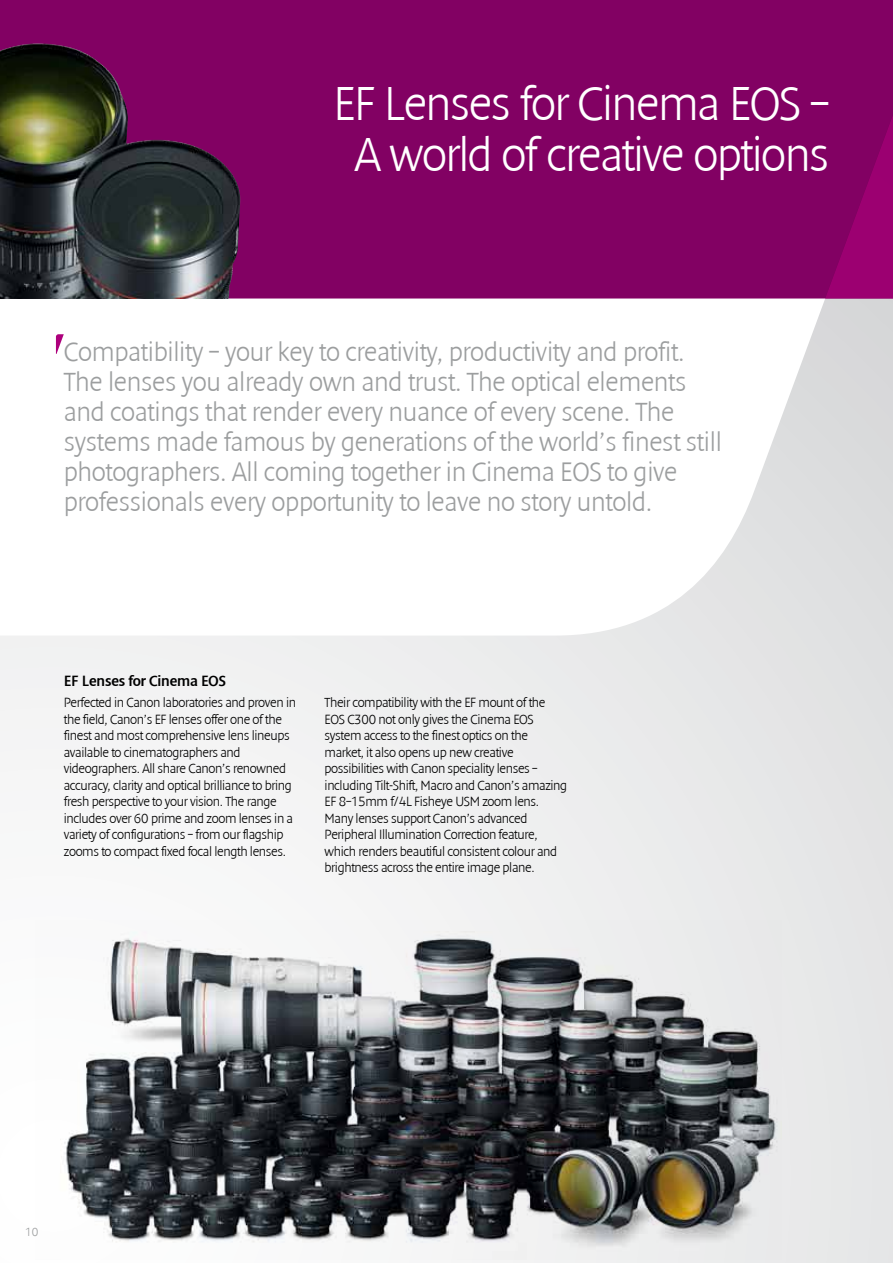
<style>
.page{position:relative;width:893px;height:1263px;background:#eeefef}
.page>*{position:absolute;margin:0;border:0;box-sizing:border-box;transform-origin:0 0}
.t1{font:300 48px/51px "Denda New";letter-spacing:-.03em;color:#fff;text-align:center}
.t2{font:300 27px/30px "Denda New";letter-spacing:-.01em;color:#9c9e9f}
.t3{font:15px "Denda New";letter-spacing:-.01em;color:#000}
.t4{font:300 13.5px/16.5px "Denda New";letter-spacing:-.025em;color:#000}
.t5{font:300 12px "Denda New";color:#9c9e9f}
</style>
<div class="page">
<img style="left:35px;top:921px;width:743px;height:339px">
<svg style="left:0;top:298px;width:893px;height:337px;background:#f9f9f9"></svg>
<div style="left:0;top:0;width:825px;height:298px;background:#820163"></div>
<svg style="left:825px;top:0;width:68px;height:298px;background:#890067"></svg>
<img style="left:0;top:43px;width:241px;height:256px">
<svg style="left:56px;top:334px;width:8px;height:20px"></svg>
<h1 class="t1" style="left:333px;top:79px;width:497px">EF Lenses for Cinema EOS –<br>A world of creative options</h1>
<p class="t2" style="left:64px;top:337px;width:660px">Compatibility – your key to creativity, productivity and profit.<br>The lenses you already own and trust. The optical elements and coatings that render every nuance of every scene. The systems made famous by generations of the world’s finest still photographers. All coming together in Cinema EOS to give professionals every opportunity to leave no story untold.</p>
<p class="t3" style="left:64px;top:673px;width:164px">EF Lenses for Cinema EOS</p>
<p class="t4" style="left:64px;top:694px;width:234px">Perfected in Canon laboratories and proven in the field, Canon’s EF lenses offer one of the finest and most comprehensive lens lineups available to cinematographers and videographers. All share Canon’s renowned accuracy, clarity and optical brilliance to bring fresh perspective to your vision. The range includes over 60 prime and zoom lenses in a variety of configurations – from our flagship zooms to compact fixed focal length lenses.</p>
<p class="t4" style="left:325px;top:694px;width:244px">Their compatibility with the EF mount of the EOS C300 not only gives the Cinema EOS system access to the finest optics on the market, it also opens up new creative possibilities with Canon speciality lenses – including Tilt-Shift, Macro and Canon’s amazing EF 8–15mm f/4L Fisheye USM zoom lens.<br>Many lenses support Canon’s advanced Peripheral Illumination Correction feature, which renders beautiful consistent colour and brightness across the entire image plane.</p>
<p class="t5" style="left:25px;top:1225px;width:15px">10</p>
</div>
